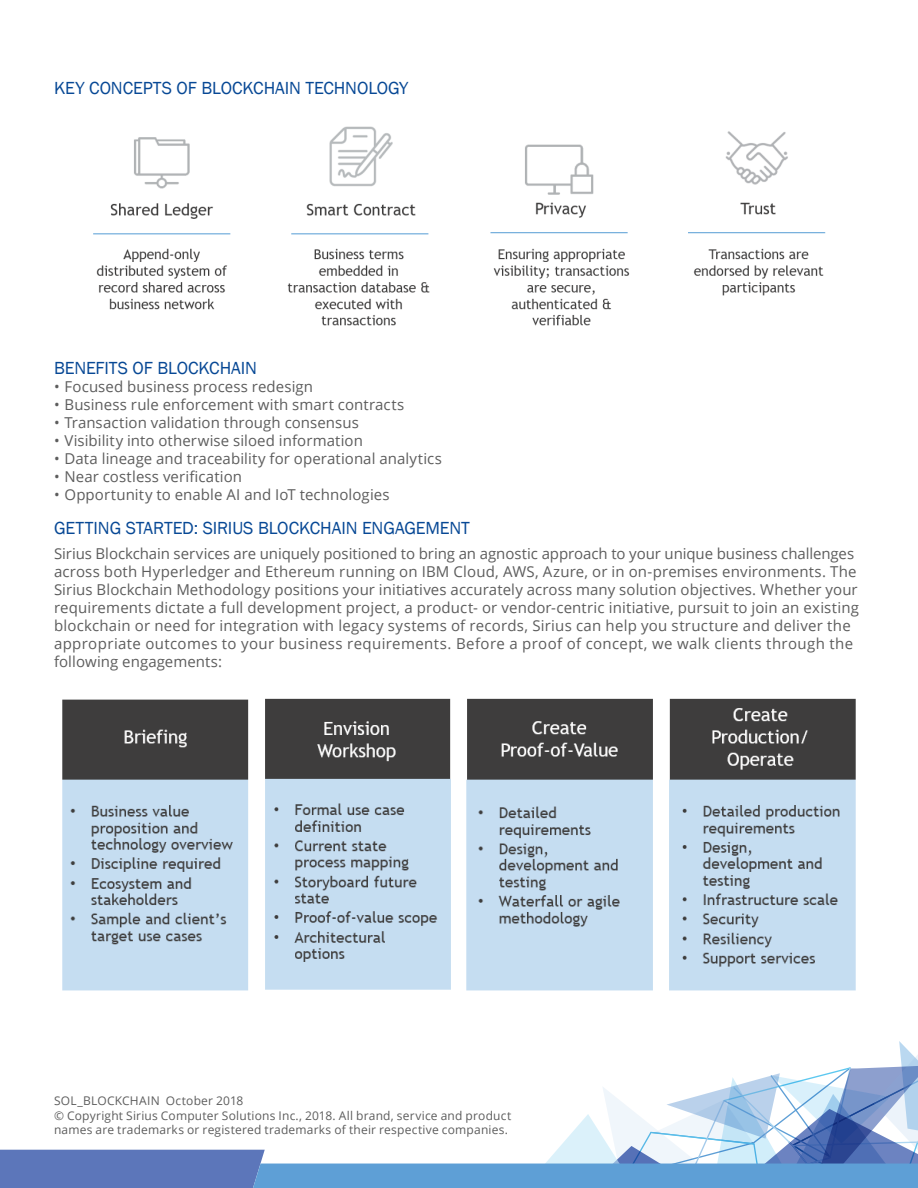
<style>
.page{position:relative;width:918px;height:1188px;background:#fff}
.page>*{position:absolute;margin:0;border:0;box-sizing:border-box;transform-origin:0 0}
.Body_subhead{font:18px "Franklin Gothic";letter-spacing:-.005em;color:#074895}
.Body_copy{font:15px/18px "Open Sans";letter-spacing:.01em;color:#5d5d5d}
.Body_copy-2{font:12px/14.4px "Open Sans";letter-spacing:.015em;color:#5d5d5d}
</style>
<div class="page">
<svg style="left:0;top:1041px;width:918px;height:147px"></svg>
<img style="left:93px;top:126px;width:733px;height:200px">
<img style="left:62px;top:698px;width:794px;height:293px">
<p class="Body_subhead" style="left:54px;top:76px;width:356px">KEY CONCEPTS OF BLOCKCHAIN TECHNOLOGY</p>
<p class="Body_subhead" style="left:54px;top:356px;width:205px">BENEFITS OF BLOCKCHAIN</p>
<p class="Body_copy" style="left:54px;top:377px;width:261px">• Focused business process redesign</p>
<p class="Body_copy" style="left:54px;top:395px;width:352px">• Business rule enforcement with smart contracts</p>
<p class="Body_copy" style="left:54px;top:413px;width:306px">• Transaction validation through consensus</p>
<p class="Body_copy" style="left:54px;top:431px;width:310px">• Visibility into otherwise siloed information</p>
<p class="Body_copy" style="left:54px;top:449px;width:389px">• Data lineage and traceability for operational analytics</p>
<p class="Body_copy" style="left:54px;top:467px;width:190px">• Near costless verification</p>
<p class="Body_copy" style="left:54px;top:485px;width:337px">• Opportunity to enable AI and IoT technologies</p>
<p class="Body_subhead" style="left:54px;top:517px;width:417px">GETTING STARTED: SIRIUS BLOCKCHAIN ENGAGEMENT</p>
<p class="Body_copy" style="left:54px;top:544px;width:806px">Sirius Blockchain services are uniquely positioned to bring an agnostic approach to your unique business challenges across both Hyperledger and Ethereum running on IBM Cloud, AWS, Azure, or in on-premises environments. The Sirius Blockchain Methodology positions your initiatives accurately across many solution objectives. Whether your requirements dictate a full development project, a product- or vendor-centric initiative, pursuit to join an existing blockchain or need for integration with legacy systems of records, Sirius can help you structure and deliver the appropriate outcomes to your business requirements. Before a proof of concept, we walk clients through the following engagements:</p>
<p class="Body_copy-2" style="left:54px;top:1093px;width:459px">SOL_BLOCKCHAIN October 2018<br>© Copyright Sirius Computer Solutions Inc., 2018. All brand, service and product names are trademarks or registered trademarks of their respective companies.</p>
</div>
